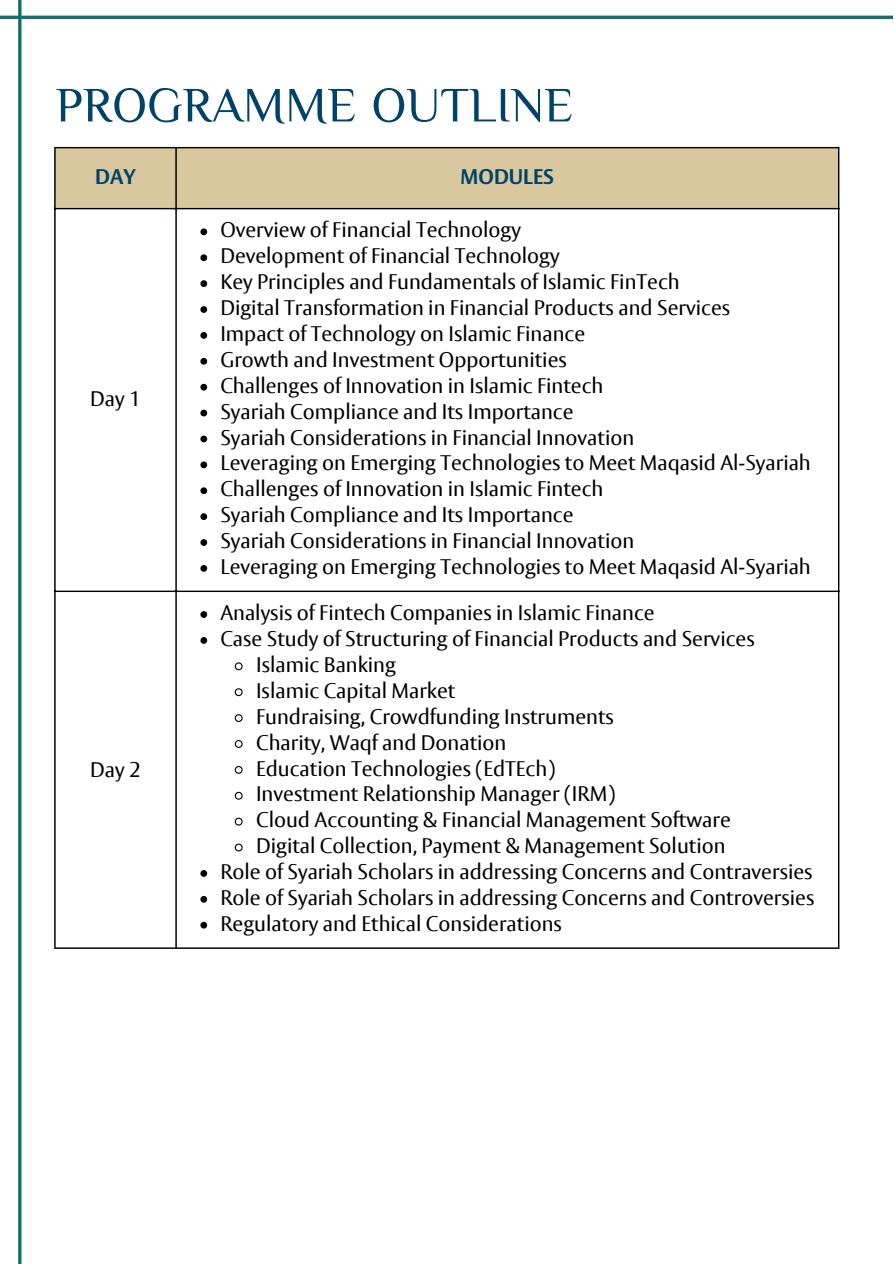
<style>
.page{position:relative;width:894px;height:1264px;background:#fff}
.page>*{position:absolute;margin:0;border:0;box-sizing:border-box;transform-origin:0 0}
.t1{font:75px "Ara Etab Al Monieee";color:#01426a}
.t2{font:21px "Vesta Pro";color:#000}
.t3{font:700 21px "Vesta Pro";color:#01426a}
</style>
<div class="page">
<hr style="left:0;top:16px;width:892px;height:3px;background:#14706b">
<svg style="left:18px;top:0;width:4px;height:1263px;background:#378581"></svg>
<div style="left:56px;top:148px;width:781px;height:60px;background:#d9c89e"></div>
<svg style="left:200px;top:228px;width:7px;height:7px"></svg>
<svg style="left:200px;top:254px;width:7px;height:7px"></svg>
<svg style="left:200px;top:280px;width:7px;height:7px"></svg>
<svg style="left:200px;top:306px;width:7px;height:7px"></svg>
<svg style="left:200px;top:332px;width:7px;height:7px"></svg>
<svg style="left:200px;top:358px;width:7px;height:6px"></svg>
<svg style="left:200px;top:384px;width:7px;height:6px"></svg>
<svg style="left:200px;top:409px;width:7px;height:7px"></svg>
<svg style="left:200px;top:435px;width:7px;height:7px"></svg>
<svg style="left:200px;top:461px;width:7px;height:7px"></svg>
<svg style="left:200px;top:487px;width:7px;height:7px"></svg>
<svg style="left:200px;top:513px;width:7px;height:7px"></svg>
<svg style="left:200px;top:539px;width:7px;height:7px"></svg>
<svg style="left:200px;top:565px;width:7px;height:6px"></svg>
<svg style="left:200px;top:611px;width:7px;height:7px"></svg>
<svg style="left:200px;top:637px;width:7px;height:6px"></svg>
<svg style="left:234px;top:662px;width:9px;height:9px"></svg>
<svg style="left:234px;top:688px;width:9px;height:9px"></svg>
<svg style="left:234px;top:714px;width:9px;height:8px"></svg>
<svg style="left:234px;top:740px;width:9px;height:8px"></svg>
<svg style="left:234px;top:765px;width:9px;height:9px"></svg>
<svg style="left:234px;top:791px;width:9px;height:9px"></svg>
<svg style="left:234px;top:817px;width:9px;height:9px"></svg>
<svg style="left:234px;top:843px;width:9px;height:9px"></svg>
<svg style="left:200px;top:870px;width:7px;height:6px"></svg>
<svg style="left:200px;top:895px;width:7px;height:7px"></svg>
<svg style="left:200px;top:921px;width:7px;height:7px"></svg>
<hr style="left:54px;top:148px;width:2px;height:799px;background:#000">
<hr style="left:175px;top:148px;width:2px;height:799px;background:#000">
<hr style="left:837px;top:148px;width:2px;height:799px;background:#000">
<hr style="left:54px;top:147px;width:785px;height:1px;background:#000">
<hr style="left:54px;top:208px;width:785px;height:1px;background:#000">
<hr style="left:54px;top:590px;width:785px;height:2px;background:#000">
<hr style="left:54px;top:947px;width:785px;height:1px;background:#000">
<p class="t1" style="left:56px;top:69px;width:519px">PROGRAMME OUTLINE</p>
<h1 class="t3" style="left:95px;top:164px;width:42px">DAY</h1>
<p class="t3" style="left:460px;top:164px;width:95px">MODULES</p>
<p class="t2" style="left:90px;top:386px;width:52px">Day 1</p>
<p class="t2" style="left:90px;top:756px;width:52px">Day 2</p>
<p class="t2" style="left:220px;top:217px;width:302px">Overview of Financial Technology</p>
<p class="t2" style="left:220px;top:243px;width:341px">Development of Financial Technology</p>
<p class="t2" style="left:220px;top:269px;width:461px">Key Principles and Fundamentals of Islamic FinTech</p>
<p class="t2" style="left:220px;top:295px;width:511px">Digital Transformation in Financial Products and Services</p>
<p class="t2" style="left:220px;top:321px;width:366px">Impact of Technology on Islamic Finance</p>
<p class="t2" style="left:220px;top:347px;width:348px">Growth and Investment Opportunities</p>
<p class="t2" style="left:220px;top:373px;width:384px">Challenges of Innovation in Islamic Fintech</p>
<p class="t2" style="left:220px;top:398px;width:354px">Syariah Compliance and Its Importance</p>
<p class="t2" style="left:220px;top:424px;width:415px">Syariah Considerations in Financial Innovation</p>
<p class="t2" style="left:220px;top:450px;width:592px">Leveraging on Emerging Technologies to Meet Maqasid Al-Syariah</p>
<p class="t2" style="left:220px;top:476px;width:384px">Challenges of Innovation in Islamic Fintech</p>
<p class="t2" style="left:220px;top:502px;width:354px">Syariah Compliance and Its Importance</p>
<p class="t2" style="left:220px;top:528px;width:415px">Syariah Considerations in Financial Innovation</p>
<p class="t2" style="left:220px;top:554px;width:592px">Leveraging on Emerging Technologies to Meet Maqasid Al-Syariah</p>
<p class="t2" style="left:220px;top:600px;width:435px">Analysis of Fintech Companies in Islamic Finance</p>
<p class="t2" style="left:220px;top:626px;width:535px">Case Study of Structuring of Financial Products and Services</p>
<p class="t2" style="left:256px;top:652px;width:141px">Islamic Banking</p>
<p class="t2" style="left:256px;top:677px;width:201px">Islamic Capital Market</p>
<p class="t2" style="left:256px;top:703px;width:359px">Fundraising, Crowdfunding Instruments</p>
<p class="t2" style="left:256px;top:729px;width:252px">Charity, Waqf and Donation</p>
<p class="t2" style="left:256px;top:755px;width:301px">Education Technologies (EdTEch)</p>
<p class="t2" style="left:256px;top:781px;width:360px">Investment Relationship Manager (IRM)</p>
<p class="t2" style="left:256px;top:807px;width:476px">Cloud Accounting &amp; Financial Management Software</p>
<p class="t2" style="left:256px;top:833px;width:471px">Digital Collection, Payment &amp; Management Solution</p>
<p class="t2" style="left:220px;top:859px;width:593px">Role of Syariah Scholars in addressing Concerns and Contraversies</p>
<p class="t2" style="left:220px;top:884px;width:595px">Role of Syariah Scholars in addressing Concerns and Controversies</p>
<p class="t2" style="left:220px;top:910px;width:343px">Regulatory and Ethical Considerations</p>
</div>
